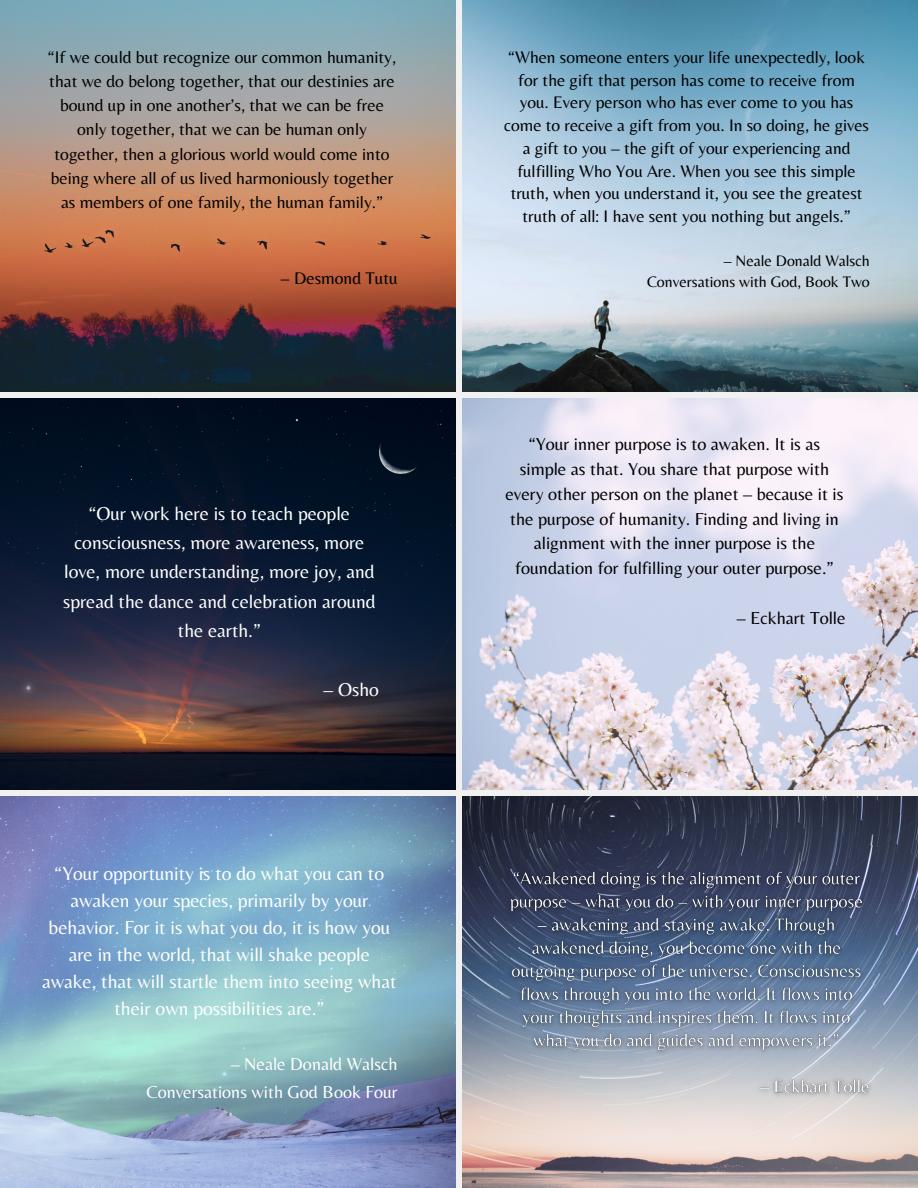
<style>
.page{position:relative;width:918px;height:1188px;background:#fff}
.page>*{position:absolute;margin:0;border:0;box-sizing:border-box;transform-origin:0 0}
.t1{font:19.5px/27px "Belleza";color:#fff;text-align:center}
.t2{font:18px/24.8px "Belleza";color:#000;text-align:center}
.t3{font:18px/28.2px "Belleza";color:#fff;text-align:right}
.t4{font:17.55px/24.2px "Belleza";color:#000;text-align:center}
.t5{font:17.4px/22.6px "Belleza";color:#000;text-align:center}
.t6{font:15.75px/20.2px "Belleza";color:#000;text-align:right}
</style>
<div class="page">
<img style="left:0;top:0;width:456px;height:392px">
<img style="left:462px;top:0;width:456px;height:392px">
<img style="left:0;top:398px;width:456px;height:392px">
<img style="left:462px;top:398px;width:456px;height:392px">
<img style="left:0;top:797px;width:456px;height:391px">
<img style="left:462px;top:796px;width:456px;height:392px">
<img style="left:501px;top:863px;width:377px;height:239px">
<p class="t4" style="left:48px;top:45px;width:350px">“If we could but recognize our common humanity, that we do belong together, that our destinies are bound up in one another’s, that we can be free only together, that we can be human only together, then a glorious world would come into being where all of us lived harmoniously together as members of one family, the human family.”</p>
<p class="t4" style="left:281px;top:266px;width:118px">– Desmond Tutu</p>
<p class="t1" style="left:63px;top:498px;width:314px;line-height:29.4px">“Our work here is to teach people consciousness, more awareness, more love, more understanding, more joy, and spread the dance and celebration around the earth.”</p>
<p class="t1" style="left:324px;top:675px;width:57px">– Osho</p>
<p class="t1" style="left:42px;top:859px;width:356px">“Your opportunity is to do what you can to awaken your species, primarily by your behavior. For it is what you do, it is how you are in the world, that will shake people awake, that will startle them into seeing what their own possibilities are.”</p>
<p class="t3" style="left:146px;top:1049px;width:253px">– Neale Donald Walsch<br>Conversations with God Book Four</p>
<p class="t5" style="left:504px;top:46px;width:367px">“When someone enters your life unexpectedly, look for the gift that person has come to receive from you. Every person who has ever come to you has come to receive a gift from you. In so doing, he gives a gift to you – the gift of your experiencing and fulfilling Who You Are. When you see this simple truth, when you understand it, you see the greatest truth of all: I have sent you nothing but angels.”</p>
<p class="t6" style="left:647px;top:251px;width:224px">– Neale Donald Walsch<br>Conversations with God, Book Two</p>
<p class="t2" style="left:506px;top:431px;width:339px">“Your inner purpose is to awaken. It is as simple as that. You share that purpose with every other person on the planet – because it is the purpose of humanity. Finding and living in alignment with the inner purpose is the foundation for fulfilling your outer purpose.”</p>
<p class="t2" style="left:737px;top:605px;width:110px">– Eckhart Tolle</p>
</div>
